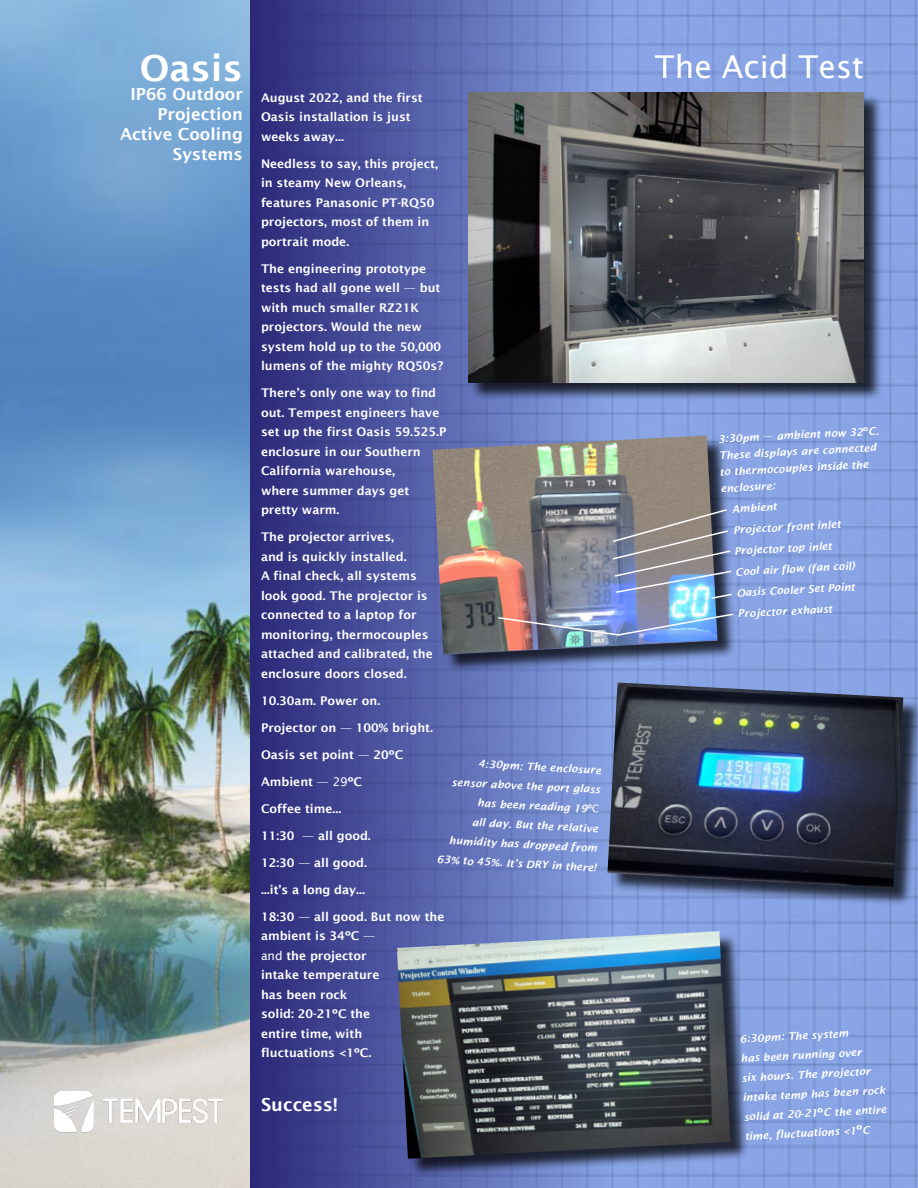
<style>
.page{position:relative;width:918px;height:1188px;background:#fff}
.page>*{position:absolute;margin:0;border:0;box-sizing:border-box;transform-origin:0 0}
.t1{font:600 36px "Lucida Sans";color:#fff}
.t2{font:31.5px "Lucida Sans";color:#fff}
.t3{font:600 19.5px/23.4px "Lucida Sans";color:#fff;text-align:right}
.t4{font:600 18px "Lucida Sans";color:#fff}
.t5{font:600 16.5px/19.8px "Lucida Sans";color:#fff;text-align:right}
.t6{font:600 12px/19.5px "Lucida Sans";color:#fff}
.t7{font:italic 600 10.5px/19.5px "Lucida Sans";color:#fff}
.s1{font-weight:400}
.s2{font-weight:400;font-style:normal}
.s3{font-style:normal}
.s4{font-style:normal;font-size:12px}
</style>
<div class="page">
<img style="left:0;top:381px;width:250px;height:807px">
<img style="left:0;top:0;width:250px;height:381px">
<img style="left:55px;top:1092px;width:167px;height:43px">
<img style="left:612px;top:0;width:306px;height:1188px">
<div style="left:250px;top:0;width:362px;height:1188px;background:linear-gradient(to right,#2a2777,#85a0e1)"></div>
<div style="left:470px;top:94px;width:413px;height:307px;background:#000;opacity:.75"></div>
<img style="left:468px;top:92px;width:396px;height:290px">
<div style="left:399px;top:934px;width:350px;height:243px;background:#000;opacity:.75"></div>
<img style="left:397px;top:931px;width:333px;height:228px">
<div style="left:435px;top:438px;width:301px;height:235px;background:#000;opacity:.75"></div>
<img style="left:433px;top:435px;width:285px;height:225px">
<img style="left:497px;top:612px;width:238px;height:25px">
<div style="left:610px;top:685px;width:308px;height:222px;background:#000;opacity:.75"></div>
<img style="left:608px;top:682px;width:295px;height:206px">
<img style="left:611px;top:508px;width:123px;height:92px">
<h1 class="t1" style="left:98px;top:47px;width:147px">Cyclone</h1>
<h3 class="t3" style="left:134px;top:85px;width:110px">Outdoor<br>Projector<br>Enclosures</h3>
<h1 class="t1" style="left:140px;top:47px;width:105px">Oasis</h1>
<h3 class="t5" style="left:120px;top:85px;width:125px">IP66 Outdoor<br>Projection<br>Active Cooling<br>Systems</h3>
<p class="t6" style="left:261px;top:88px;width:163px">August 2022, and the first<br>Oasis installation is just weeks away...</p>
<p class="t6" style="left:261px;top:154px;width:179px">Needless to say, this project, in steamy New Orleans, features Panasonic PT-RQ50 projectors, most of them in portrait mode.</p>
<p class="t6" style="left:261px;top:259px;width:184px">The engineering prototype tests had all gone well <span class="s1">—</span> but with much smaller RZ21K projectors. Would the new system hold up to the 50,000 lumens of the mighty RQ50s?</p>
<p class="t6" style="left:261px;top:383px;width:187px">There’s only one way to find out. Tempest engineers have set up the first Oasis 59.525.P enclosure in our Southern<br>California warehouse,<br>where summer days get pretty warm.</p>
<p class="t6" style="left:261px;top:527px;width:173px">The projector arrives,<br>and is quickly installed.<br>A final check, all systems look good. The projector is connected to a laptop for monitoring, thermocouples attached and calibrated, the enclosure doors closed.</p>
<p class="t6" style="left:261px;top:691px;width:121px">10.30am. Power on.</p>
<p class="t6" style="left:261px;top:718px;width:174px">Projector on <span class="s1">—</span> 100% bright.</p>
<p class="t6" style="left:261px;top:745px;width:144px">Oasis set point <span class="s1">—</span> 20ºC</p>
<p class="t6" style="left:261px;top:772px;width:103px">Ambient <span class="s1">— 29</span>ºC</p>
<p class="t6" style="left:261px;top:799px;width:82px">Coffee time...</p>
<p class="t6" style="left:261px;top:826px;width:111px">11:30 <span class="s1">—</span> all good.</p>
<p class="t6" style="left:261px;top:853px;width:108px">12:30 <span class="s1">—</span> all good.</p>
<p class="t6" style="left:261px;top:880px;width:106px">...it’s a long day...</p>
<p class="t6" style="left:261px;top:907px;width:185px">18:30 <span class="s1">—</span> all good. But now the ambient is 34ºC <span class="s1">—<br>and</span> the projector<br>intake temperature<br>has been rock<br>solid: 20-21ºC the<br>entire time, with<br>fluctuations &lt;1ºC.</p>
<p class="t7" style="left:442px;top:752px;width:161px;text-align:right;rotate:3deg">4:30pm: The enclosure sensor above the port glass has been reading 19<span class="s2">ºC<br></span>all day. But the relative humidity has dropped from<br>63% to 45%. It’s DRY in there!</p>
<h3 class="t4" style="left:261px;top:1094px;width:78px">Success!</h3>
<h2 class="t2" style="left:655px;top:49px;width:211px">The Acid Test</h2>
<p class="t7" style="left:718px;top:431px;width:163px;line-height:16.5px;rotate:-3deg">3:30pm <span class="s2">—</span> ambient now 32<span class="s3">º</span>C.<br>These displays are connected to thermocouples inside the enclosure:</p>
<p class="t7" style="left:732px;top:498px;width:121px;line-height:21px;rotate:-3deg">Ambient<br>Projector front inlet<br>Projector top inlet<br>Cool air flow (fan coil)<br>Oasis Cooler Set Point<br>Projector exhaust</p>
<p class="t7" style="left:739px;top:1029px;width:145px;rotate:-3deg">6:30pm: The system<br>has been running over<br>six hours. The projector intake temp has been rock solid at 20-21<span class="s4">º</span>C the entire time, fluctuations &lt;1<span class="s4">º</span>C</p>
</div>
